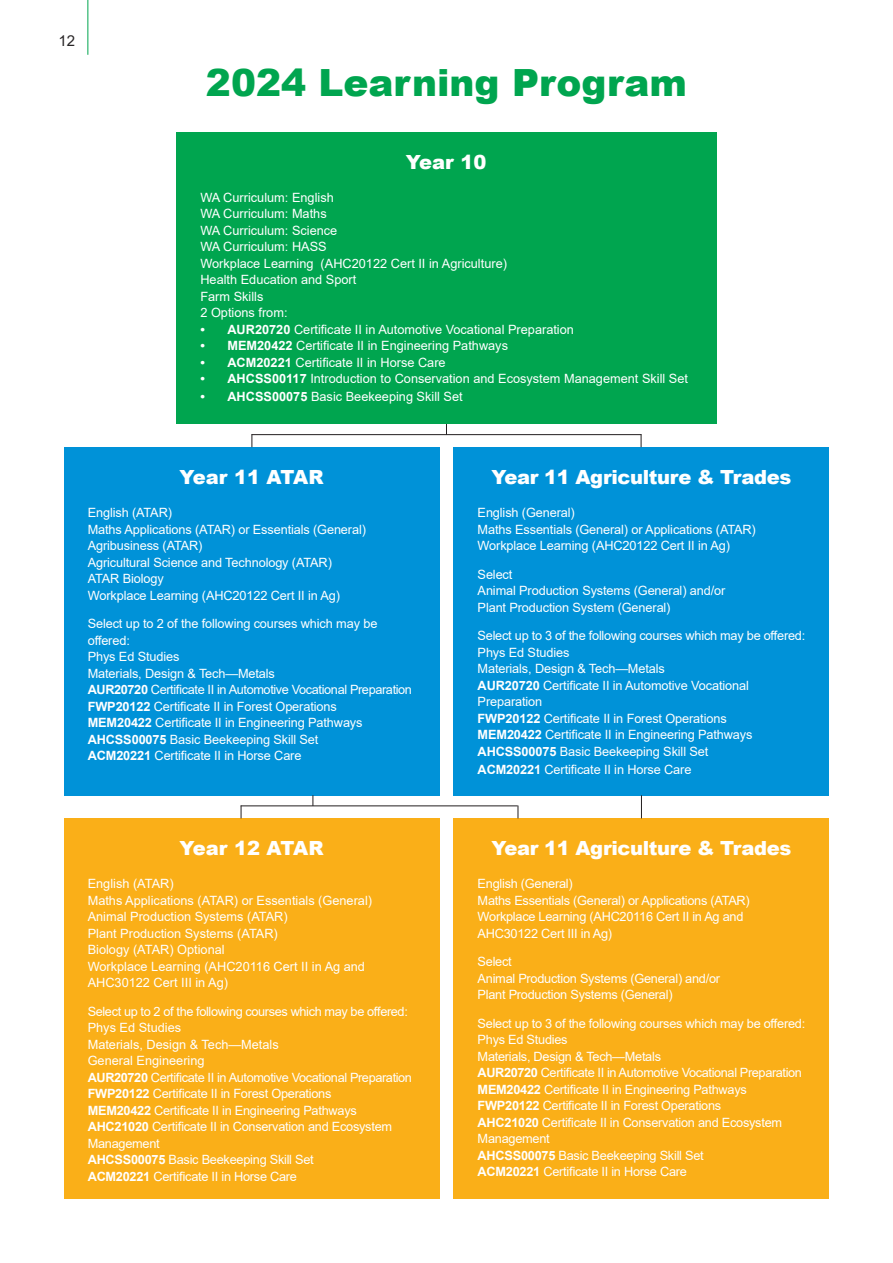
<style>
.page{position:relative;width:893px;height:1263px;background:#fff}
.page>*{position:absolute;margin:0;border:0;box-sizing:border-box;transform-origin:0 0}
.t1{font:900 37.5px "Arial";color:#00a54f}
.t2{font:900 19.5px "Arial";letter-spacing:-.02em;color:#fff}
.t3{font:900 19.5px "Arial";color:#fff}
.t4{font:15px "Arial";color:#282526}
.t5{font:12.75px/16.5px "Arial";letter-spacing:-.01em;color:#fff}
.s1{font-weight:700}
</style>
<div class="page">
<hr style="left:87px;top:0;width:1px;height:55px;background:#00a54f">
<div style="left:176px;top:132px;width:540px;height:292px;background:#00a54f"></div>
<div style="left:64px;top:818px;width:375px;height:381px;background:#faaf18"></div>
<div style="left:454px;top:818px;width:375px;height:381px;background:#faaf18"></div>
<div style="left:64px;top:447px;width:375px;height:348px;background:#0092d8"></div>
<div style="left:454px;top:447px;width:375px;height:348px;background:#0092d8"></div>
<svg style="left:252px;top:435px;width:1px;height:12px"></svg>
<svg style="left:241px;top:806px;width:1px;height:12px"></svg>
<svg style="left:641px;top:434px;width:1px;height:13px"></svg>
<svg style="left:518px;top:805px;width:1px;height:13px"></svg>
<svg style="left:641px;top:795px;width:1px;height:23px"></svg>
<hr style="left:252px;top:434px;width:389px;height:1px;background:#231f20">
<hr style="left:241px;top:805px;width:277px;height:1px;background:#231f20">
<p class="t4" style="left:59px;top:31px;width:18px">12</p>
<h1 class="t1" style="left:206px;top:56px;width:482px">2024 Learning Program</h1>
<h2 class="t2" style="left:406px;top:148px;width:82px">Year 10</h2>
<p class="t5" style="left:200px;top:189px;width:308px">WA Curriculum: English<br>WA Curriculum: Maths<br>WA Curriculum: Science<br>WA Curriculum: HASS<br>Workplace Learning (AHC20122 Cert II in Agriculture)<br>Health Education and Sport<br>Farm Skills<br>2 Options from:</p>
<p class="t5" style="left:200px;top:321px;width:375px"><span class="s1">• AUR20720</span> Certificate II in Automotive Vocational Preparation</p>
<p class="t5" style="left:200px;top:338px;width:309px"><span class="s1">• MEM20422</span> Certificate II in Engineering Pathways</p>
<p class="t5" style="left:200px;top:354px;width:247px"><span class="s1">• ACM20221</span> Certificate II in Horse Care</p>
<p class="t5" style="left:200px;top:371px;width:489px"><span class="s1">• AHCSS00117</span> Introduction to Conservation and Ecosystem Management Skill Set</p>
<p class="t5" style="left:200px;top:389px;width:264px"><span class="s1">• AHCSS00075</span> Basic Beekeeping Skill Set</p>
<h2 class="t3" style="left:180px;top:463px;width:145px">Year 11 ATAR</h2>
<p class="t5" style="left:88px;top:505px;width:280px">English (ATAR)<br>Maths Applications (ATAR) or Essentials (General)<br>Agribusiness (ATAR)<br>Agricultural Science and Technology (ATAR)<br>ATAR Biology<br>Workplace Learning (AHC20122 Cert II in Ag)</p>
<p class="t5" style="left:88px;top:616px;width:326px">Select up to 2 of the following courses which may be offered:<br>Phys Ed Studies<br>Materials, Design &amp; Tech—Metals<br><span class="s1">AUR20720</span> Certificate II in Automotive Vocational Preparation <span class="s1">FWP20122</span> Certificate II in Forest Operations<br><span class="s1">MEM20422</span> Certificate II in Engineering Pathways <span class="s1">AHCSS00075</span> Basic Beekeeping Skill Set<br><span class="s1">ACM20221</span> Certificate II in Horse Care</p>
<h2 class="t2" style="left:491px;top:463px;width:301px">Year 11 Agriculture &amp; Trades</h2>
<p class="t5" style="left:478px;top:505px;width:280px">English (General)<br>Maths Essentials (General) or Applications (ATAR)<br>Workplace Learning (AHC20122 Cert II in Ag)</p>
<p class="t5" style="left:478px;top:566px;width:249px">Select<br>Animal Production Systems (General) and/or<br>Plant Production System (General)</p>
<p class="t5" style="left:478px;top:628px;width:329px">Select up to 3 of the following courses which may be offered:<br>Phys Ed Studies<br>Materials, Design &amp; Tech—Metals<br><span class="s1">AUR20720</span> Certificate II in Automotive Vocational Preparation<br><span class="s1">FWP20122</span> Certificate II in Forest Operations<br><span class="s1">MEM20422</span> Certificate II in Engineering Pathways <span class="s1">AHCSS00075</span> Basic Beekeeping Skill Set</p>
<p class="t5" style="left:478px;top:761px;width:215px"><span class="s1">ACM20221</span> Certificate II in Horse Care</p>
<h2 class="t3" style="left:180px;top:834px;width:145px">Year 12 ATAR</h2>
<p class="t5" style="left:88px;top:875px;width:286px">English (ATAR)<br>Maths Applications (ATAR) or Essentials (General)<br>Animal Production Systems (ATAR)<br>Plant Production Systems (ATAR)<br>Biology (ATAR) Optional<br>Workplace Learning (AHC20116 Cert II in Ag and<br>AHC30122 Cert III in Ag)</p>
<p class="t5" style="left:88px;top:1003px;width:326px">Select up to 2 of the following courses which may be offered:<br>Phys Ed Studies<br>Materials, Design &amp; Tech—Metals<br>General Engineering<br><span class="s1">AUR20720</span> Certificate II in Automotive Vocational Preparation <span class="s1">FWP20122</span> Certificate II in Forest Operations<br><span class="s1">MEM20422</span> Certificate II in Engineering Pathways <span class="s1">AHC21020</span> Certificate II in Conservation and Ecosystem Management<br><span class="s1">AHCSS00075</span> Basic Beekeeping Skill Set<br><span class="s1">ACM20221</span> Certificate II in Horse Care</p>
<h2 class="t2" style="left:491px;top:834px;width:301px">Year 11 Agriculture &amp; Trades</h2>
<p class="t5" style="left:478px;top:875px;width:274px">English (General)<br>Maths Essentials (General) or Applications (ATAR)<br>Workplace Learning (AHC20116 Cert II in Ag and AHC30122 Cert III in Ag)</p>
<p class="t5" style="left:478px;top:953px;width:244px">Select<br>Animal Production Systems (General) and/or<br>Plant Production Systems (General)</p>
<p class="t5" style="left:478px;top:1015px;width:329px">Select up to 3 of the following courses which may be offered:<br>Phys Ed Studies<br>Materials, Design &amp; Tech—Metals<br><span class="s1">AUR20720</span> Certificate II in Automotive Vocational Preparation <span class="s1">MEM20422</span> Certificate II in Engineering Pathways <span class="s1">FWP20122</span> Certificate II in Forest Operations<br><span class="s1">AHC21020</span> Certificate II in Conservation and Ecosystem Management<br><span class="s1">AHCSS00075</span> Basic Beekeeping Skill Set<br><span class="s1">ACM20221</span> Certificate II in Horse Care</p>
</div>
